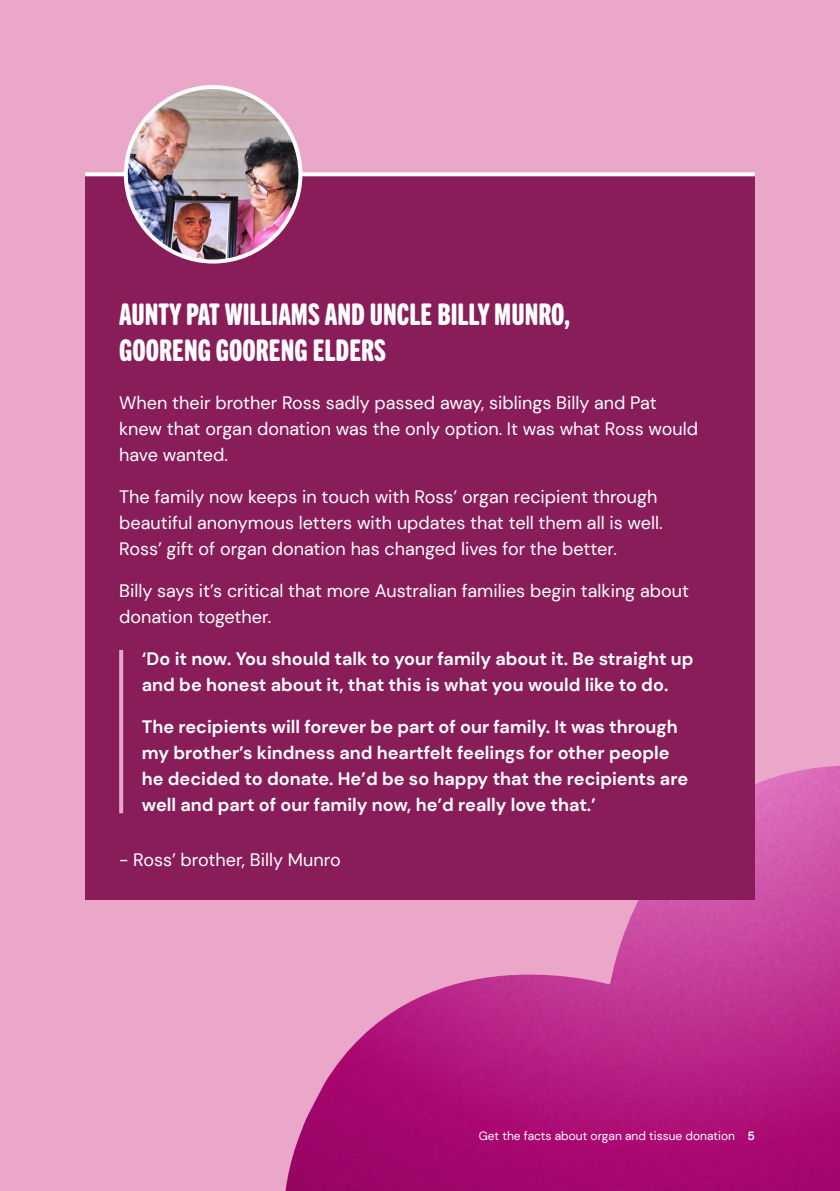
<style>
.page{position:relative;width:840px;height:1191px;background:#fff}
.page>*{position:absolute;margin:0;border:0;box-sizing:border-box;transform-origin:0 0}
.heading_2{font:30px/36px "Trade Gothic Next SR Pro Hv Cm";color:#fff}
.BODY{font:18px/26px "DM Sans";color:#fff}
.BODY-2{font:700 18px/26px "DM Sans";color:#fff}
.Body_Copy{font:12px "DM Sans";color:#fff}
.s1{font-weight:700}
</style>
<div class="page">
<div style="left:0;top:0;width:839px;height:1191px;background:#eba7ca"></div>
<img style="left:285px;top:766px;width:554px;height:425px">
<div style="left:85px;top:174px;width:669px;height:726px;background:#891d5a"></div>
<svg style="left:85px;top:172px;width:669px;height:4px;background:#fdf7fa"></svg>
<img style="left:126px;top:87px;width:174px;height:174px;border-radius:87px">
<div style="left:124px;top:85px;width:178px;height:178px;border:4px solid #fff;border-radius:50%"></div>
<svg style="left:119px;top:650px;width:4px;height:163px"></svg>
<p class="heading_2" style="left:119px;top:294px;width:452px">AUNTY PAT WILLIAMS AND UNCLE BILLY MUNRO,<br>GOORENG GOORENG ELDERS</p>
<p class="BODY" style="left:119px;top:390px;width:580px">When their brother Ross sadly passed away, siblings Billy and Pat knew that organ donation was the only option. It was what Ross would have wanted.</p>
<p class="BODY" style="left:119px;top:484px;width:544px">The family now keeps in touch with Ross’ organ recipient through beautiful anonymous letters with updates that tell them all is well.<br>Ross’ gift of organ donation has changed lives for the better.</p>
<p class="BODY" style="left:119px;top:578px;width:571px">Billy says it’s critical that more Australian families begin talking about donation together.</p>
<p class="BODY-2" style="left:142px;top:646px;width:553px">‘Do it now. You should talk to your family about it. Be straight up and be honest about it, that this is what you would like to do.</p>
<p class="BODY-2" style="left:142px;top:714px;width:547px">The recipients will forever be part of our family. It was through my brother’s kindness and heartfelt feelings for other people he decided to donate. He’d be so happy that the recipients are well and part of our family now, he’d really love that.’</p>
<p class="BODY" style="left:119px;top:846px;width:223px">- Ross’ brother, Billy Munro</p>
<p class="Body_Copy" style="left:478px;top:1128px;width:277px">Get the facts about organ and tissue donation <span class="s1">5</span></p>
</div>
